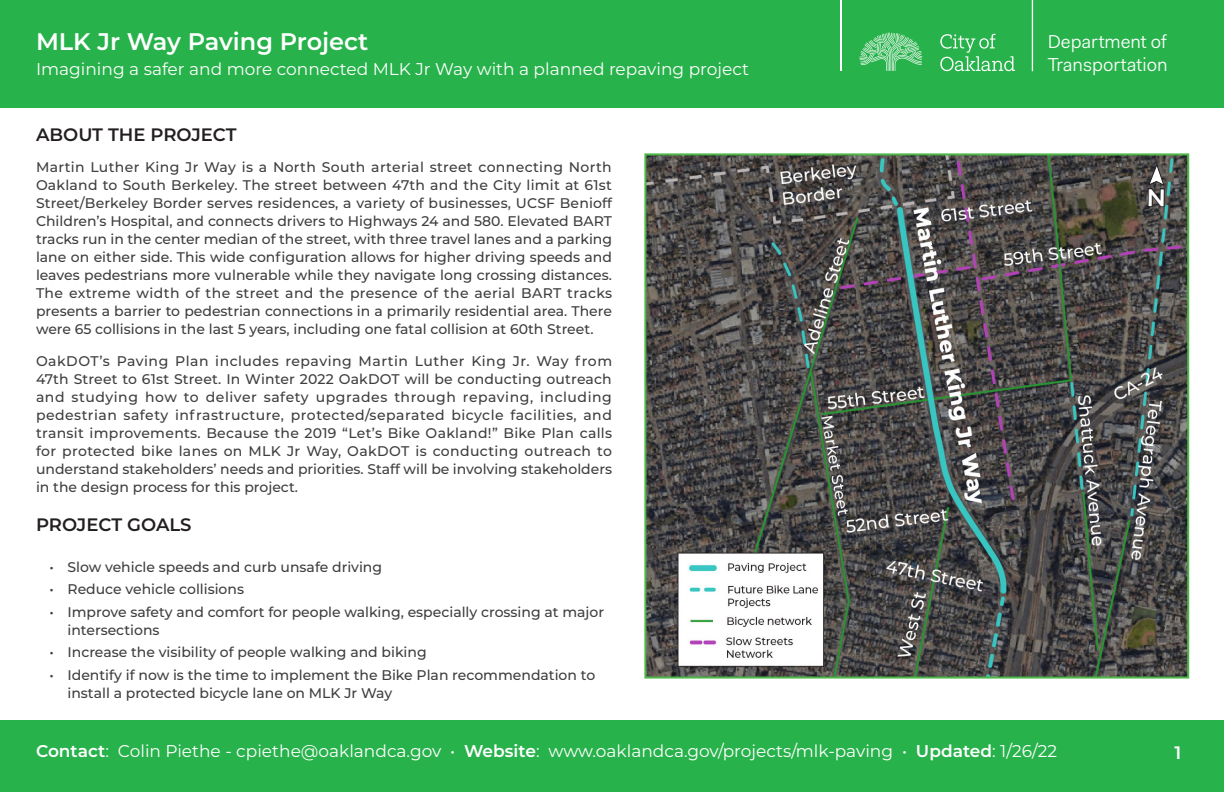
<style>
.page{position:relative;width:1224px;height:792px;background:#fff}
.page>*{position:absolute;margin:0;border:0;box-sizing:border-box;transform-origin:0 0}
.t1{font:600 24px "Montserrat";color:#fff}
.t2{font:18.8px/22.5px "Fakt Pro Blond";color:#fff}
.Header_1{font:600 18px "Montserrat";color:#231f20}
.t3{font:600 18px "Montserrat";color:#fff}
.t4{font:17px "Montserrat";color:#fff}
.Body_Text{font:500 14px/18px "Montserrat";color:#3e3e3f;text-align:justify}
.s1{font-weight:600}
</style>
<div class="page">
<div style="left:0;top:0;width:1224px;height:108px;background:#28b24b"></div>
<div style="left:0;top:720px;width:1224px;height:72px;background:#28b24b"></div>
<svg style="left:859px;top:33px;width:63px;height:38px"></svg>
<svg style="left:940px;top:34px;width:75px;height:37px"></svg>
<hr style="left:840px;top:35px;width:1px;height:36px;background:#fff">
<hr style="left:840px;top:0;width:1px;height:35px;background:#fff">
<hr style="left:1032px;top:0;width:1px;height:71px;background:#fff">
<img style="left:647px;top:156px;width:539px;height:520px">
<div style="left:644px;top:153px;width:545px;height:526px;border:2px solid #4cb848"></div>
<svg style="left:1148px;top:162px;width:18px;height:44px"></svg>
<h1 class="t1" style="left:36px;top:25px;width:334px">MLK Jr Way Paving Project</h1>
<p class="t4" style="left:36px;top:57px;width:714px">Imagining a safer and more connected MLK Jr Way with a planned repaving project</p>
<p class="Header_1" style="left:36px;top:122px;width:202px">ABOUT THE PROJECT</p>
<p class="Body_Text" style="left:36px;top:158px;width:578px">Martin Luther King Jr Way is a North South arterial street connecting North Oakland to South Berkeley. The street between 47th and the City limit at 61st Street/Berkeley Border serves residences, a variety of businesses, UCSF Benioff Children’s Hospital, and connects drivers to Highways 24 and 580. Elevated BART tracks run in the center median of the street, with three travel lanes and a parking lane on either side. This wide configuration allows for higher driving speeds and leaves pedestrians more vulnerable while they navigate long crossing distances.<br>The extreme width of the street and the presence of the aerial BART tracks presents a barrier to pedestrian connections in a primarily residential area. There were 65 collisions in the last 5 years, including one fatal collision at 60th Street.</p>
<p class="Body_Text" style="left:36px;top:351px;width:578px">OakDOT’s Paving Plan includes repaving Martin Luther King Jr. Way from 47th Street to 61st Street. In Winter 2022 OakDOT will be conducting outreach and studying how to deliver safety upgrades through repaving, including pedestrian safety infrastructure, protected/separated bicycle facilities, and transit improvements. Because the 2019 “Let’s Bike Oakland!” Bike Plan calls for protected bike lanes on MLK Jr Way, OakDOT is conducting outreach to understand stakeholders’ needs and priorities. Staff will be involving stakeholders in the design process for this project.</p>
<p class="Header_1" style="left:36px;top:512px;width:157px">PROJECT GOALS</p>
<p class="Body_Text" style="left:50px;top:557px;width:334px">• Slow vehicle speeds and curb unsafe driving</p>
<p class="Body_Text" style="left:50px;top:580px;width:196px">• Reduce vehicle collisions</p>
<p class="Body_Text" style="left:68px;top:602px;width:538px;text-indent:-18px">• Improve safety and comfort for people walking, especially crossing at major intersections</p>
<p class="Body_Text" style="left:50px;top:643px;width:379px">• Increase the visibility of people walking and biking</p>
<p class="Body_Text" style="left:68px;top:665px;width:529px;text-indent:-18px">• Identify if now is the time to implement the Bike Plan recommendation to install a protected bicycle lane on MLK Jr Way</p>
<h2 class="t2" style="left:1048px;top:31px;width:121px">Department of<br>Transportation</h2>
<p class="t4" style="left:36px;top:740px;width:1023px"><span class="s1">Contact</span>: Colin Piethe - cpiethe@oaklandca.gov • <span class="s1">Website</span>: www.oaklandca.gov/projects/mlk-paving • <span class="s1">Updated</span>: 1/26/22</p>
<p class="t3" style="left:1174px;top:740px;width:8px">1</p>
</div>
